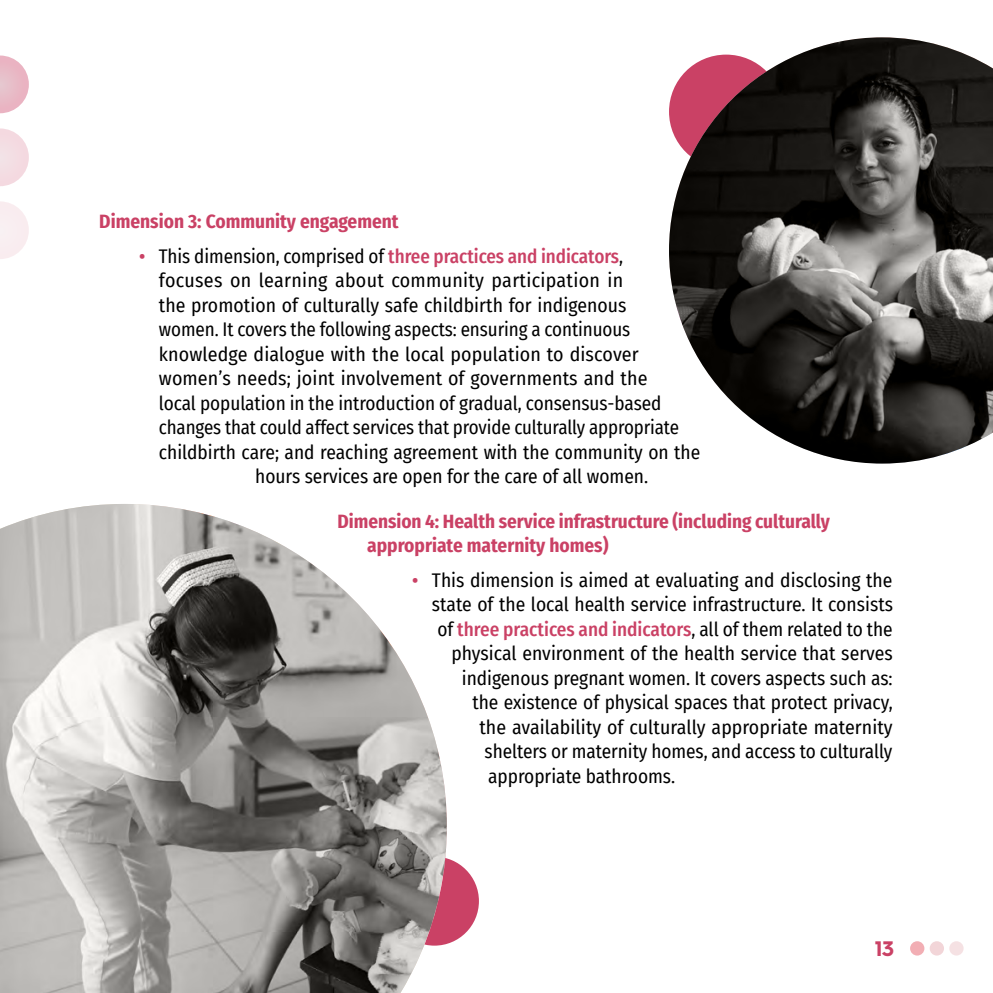
<style>
.page{position:relative;width:993px;height:993px;background:#fff}
.page>*{position:absolute;margin:0;border:0;box-sizing:border-box;transform-origin:0 0}
.t1{font:700 21px "Hurme Geometric Sans 4";color:#ca4165}
.t2{font:19.25px "Fira Sans Condensed";color:#000}
.t3{font:700 19.25px/24.5px "Fira Sans Condensed";color:#ca4165}
.t4{font:500 19.25px "Fira Sans Condensed";letter-spacing:-.005em;color:#ca4165}
.s1{font-weight:400;color:#000}
.s2{font-weight:500;color:#ca4165}
</style>
<div class="page">
<svg style="left:909px;top:940px;width:15px;height:15px"></svg>
<div style="left:929px;top:940px;width:14px;height:15px;background:#f2d5d8;border-radius:50%"></div>
<svg style="left:948px;top:940px;width:15px;height:15px"></svg>
<svg style="left:0;top:55px;width:29px;height:58px"></svg>
<svg style="left:0;top:128px;width:29px;height:58px"></svg>
<svg style="left:0;top:201px;width:29px;height:58px"></svg>
<div style="left:390px;top:856px;width:89px;height:89px;background:#ca4165;border-radius:50%"></div>
<img style="left:669px;top:37px;width:323px;height:426px">
<img style="left:0;top:504px;width:446px;height:488px">
<p class="t3" style="left:99px;top:208px;width:301px">Dimension 3: Community engagement</p>
<p class="t4" style="left:139px;top:240px;width:485px">• <span class="s1">This dimension, comprised of</span> three practices and indicators<span class="s1">,</span></p>
<p class="t2" style="left:159px;top:266px;width:465px">focuses on learning about community participation in</p>
<p class="t2" style="left:159px;top:290px;width:469px">the promotion of culturally safe childbirth for indigenous</p>
<p class="t2" style="left:159px;top:315px;width:473px">women. It covers the following aspects: ensuring a continuous</p>
<p class="t2" style="left:159px;top:339px;width:481px">knowledge dialogue with the local population to discover</p>
<p class="t2" style="left:159px;top:364px;width:490px">women’s needs; joint involvement of governments and the</p>
<p class="t2" style="left:159px;top:388px;width:504px">local population in the introduction of gradual, consensus-based</p>
<p class="t2" style="left:159px;top:413px;width:521px">changes that could affect services that provide culturally appropriate</p>
<p class="t2" style="left:159px;top:437px;width:543px">childbirth care; and reaching agreement with the community on the</p>
<p class="t2" style="left:255px;top:462px;width:394px">hours services are open for the care of all women.</p>
<p class="t3" style="left:367px;top:507px;width:464px;text-indent:-30px">Dimension 4: Health service infrastructure (including culturally appropriate maternity homes)</p>
<p class="t2" style="left:412px;top:565px;width:481px"><span class="s2">•</span> This dimension is aimed at evaluating and disclosing the</p>
<p class="t2" style="left:432px;top:589px;width:462px">state of the local health service infrastructure. It consists</p>
<p class="t4" style="left:437px;top:613px;width:457px"><span class="s1">of</span> three practices and indicators<span class="s1">, all of them related to the</span></p>
<p class="t2" style="left:451px;top:638px;width:443px">physical environment of the health service that serves</p>
<p class="t2" style="left:461px;top:663px;width:432px">indigenous pregnant women. It covers aspects such as:</p>
<p class="t2" style="left:472px;top:687px;width:421px">the existence of physical spaces that protect privacy,</p>
<p class="t2" style="left:479px;top:712px;width:415px">the availability of culturally appropriate maternity</p>
<p class="t2" style="left:484px;top:736px;width:409px">shelters or maternity homes, and access to culturally</p>
<p class="t2" style="left:488px;top:761px;width:188px">appropriate bathrooms.</p>
<p class="t1" style="left:874px;top:933px;width:21px">13</p>
</div>
